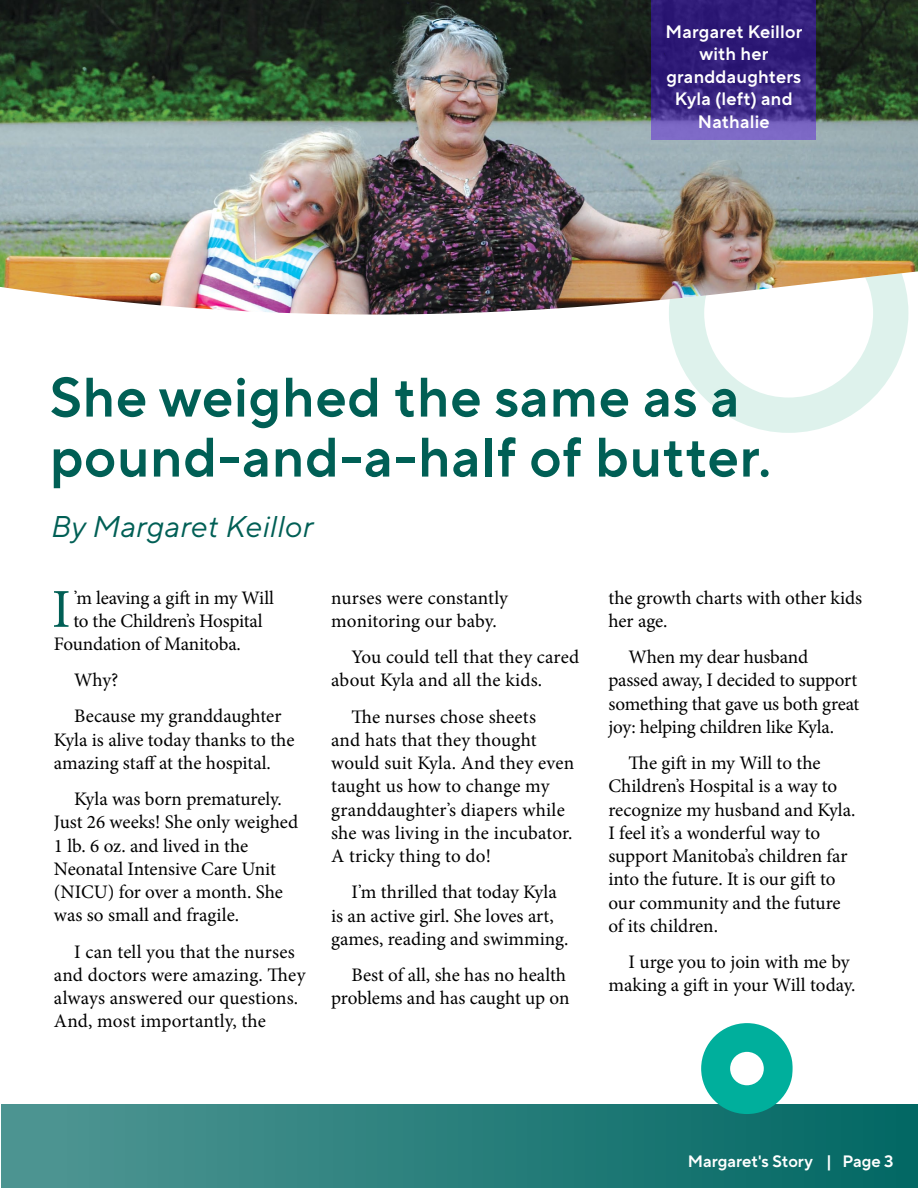
<style>
.page{position:relative;width:918px;height:1188px;background:#fff}
.page>*{position:absolute;margin:0;border:0;box-sizing:border-box;transform-origin:0 0}
.t1{font:600 55.5px/60px "TT Norms Pro";letter-spacing:.01em;color:#005f55}
.t2{font:54.9px "Minion Pro";color:#005f55}
.t3{font:italic 30px "TT Norms Pro";letter-spacing:.01em;color:#005f55}
.t4{font:19.2px/23.2px "Minion Pro";color:#000}
.t5{font:600 18px/22.5px "TT Norms Pro";letter-spacing:.01em;color:#fff;text-align:center}
.t6{font:600 16.5px "TT Norms Pro";color:#fff}
</style>
<div class="page">
<div style="left:1px;top:1104px;width:917px;height:84px;background:linear-gradient(to right,#519794,#026864)"></div>
<div style="left:669px;top:193px;width:239px;height:240px;border:35px solid #70c7ad;border-radius:50%"></div>
<img style="left:0;top:0;width:918px;height:315px">
<svg style="left:652px;top:0;width:164px;height:140px;background:#3e2a87"></svg>
<svg style="left:701px;top:1023px;width:92px;height:91px"></svg>
<p class="t5" style="left:666px;top:19px;width:138px">Margaret Keillor with her granddaughters<br>Kyla (left) and<br>Nathalie</p>
<h1 class="t1" style="left:50px;top:363px;width:723px">She weighed the same as a pound-and-a-half of butter.</h1>
<h3 class="t3" style="left:50px;top:505px;width:264px">By Margaret Keillor</h3>
<h2 class="t2" style="left:52px;top:573px;width:20px">I</h2>
<p class="t4" style="left:73px;top:586px;width:202px">’m leaving a gift in my Will</p>
<p class="t4" style="left:73px;top:609px;width:191px">to the Children’s Hospital</p>
<p class="t4" style="left:54px;top:632px;width:188px">Foundation of Manitoba.</p>
<p class="t4" style="left:74px;top:662px;width:209px;line-height:36.2px">Why?<br>Because my granddaughter</p>
<p class="t4" style="left:54px;top:728px;width:242px">Kyla is alive today thanks to the amazing staff at the hospital.</p>
<p class="t4" style="left:54px;top:788px;width:246px;text-indent:20px">Kyla was born prematurely.<br>Just 26 weeks! She only weighed<br>1 lb. 6 oz. and lived in the<br>Neonatal Intensive Care Unit (NICU) for over a month. She was so small and fragile.</p>
<p class="t4" style="left:54px;top:940px;width:253px;text-indent:20px">I can tell you that the nurses and doctors were amazing. They always answered our questions.<br>And, most importantly, the</p>
<p class="t4" style="left:331px;top:586px;width:178px">nurses were constantly monitoring our baby.</p>
<p class="t4" style="left:331px;top:645px;width:250px;text-indent:20px">You could tell that they cared about Kyla and all the kids.</p>
<p class="t4" style="left:331px;top:705px;width:245px;text-indent:20px">The nurses chose sheets<br>and hats that they thought would suit Kyla. And they even taught us how to change my granddaughter’s diapers while she was living in the incubator.<br>A tricky thing to do!</p>
<p class="t4" style="left:331px;top:881px;width:239px;text-indent:20px">I’m thrilled that today Kyla is an active girl. She loves art, games, reading and swimming.</p>
<p class="t4" style="left:331px;top:963px;width:240px;text-align:right">Best of all, she has no health problems and has caught up on</p>
<p class="t4" style="left:608px;top:586px;width:255px">the growth charts with other kids her age.</p>
<p class="t4" style="left:608px;top:645px;width:253px;text-indent:20px">When my dear husband passed away, I decided to support something that gave us both great joy: helping children like Kyla.</p>
<p class="t4" style="left:608px;top:751px;width:249px;text-indent:20px">The gift in my Will to the<br>Children’s Hospital is a way to recognize my husband and Kyla.<br>I feel it’s a wonderful way to support Manitoba’s children far into the future. It is our gift to our community and the future of its children.</p>
<p class="t4" style="left:608px;top:950px;width:249px;text-indent:20px">I urge you to join with me by making a gift in your Will today.</p>
<p class="t6" style="left:688px;top:1149px;width:208px">Margaret's Story | Page 3</p>
</div>
